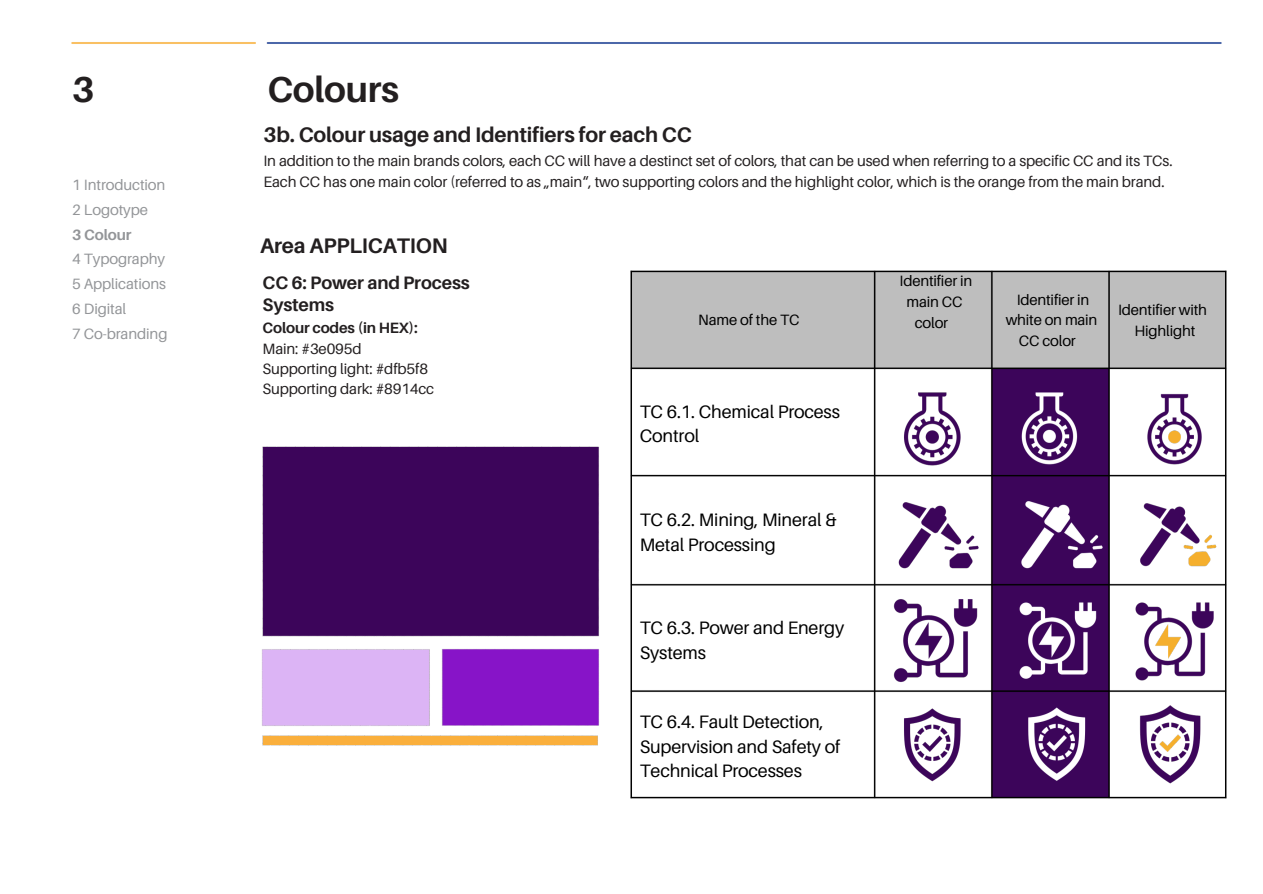
<style>
.page{position:relative;width:1263px;height:894px;background:#fff}
.page>*{position:absolute;margin:0;border:0;box-sizing:border-box;transform-origin:0 0}
.t1{font:700 36px "Aileron";letter-spacing:-.01em;color:#231f20}
.t2{font:700 21px "Aileron";letter-spacing:-.01em;color:#231f20}
.t3{font:18px/24.8px "Aileron";letter-spacing:-.01em;color:#000}
.t4{font:700 18px/21.3px "Aileron";letter-spacing:-.005em;color:#231f20}
.t5{font:15px/20.2px "Aileron";letter-spacing:-.01em;color:#231f20}
.t6{font:15px/20.2px "Aileron";letter-spacing:-.015em;color:#000;text-align:center}
.t7{font:15px "Aileron";letter-spacing:-.01em;color:#939598}
.t8{font:700 15px "Aileron";letter-spacing:-.01em;color:#231f20}
.t9{font:700 15px "Aileron";letter-spacing:-.01em;color:#939598}
</style>
<div class="page">
<img style="left:262px;top:446px;width:337px;height:300px">
<img style="left:71px;top:42px;width:1151px;height:2px">
<img style="left:630px;top:270px;width:597px;height:529px">
<p class="t1" style="left:72px;top:67px;width:24px">3</p>
<p class="t1" style="left:267px;top:67px;width:133px">Colours</p>
<p class="t7" style="left:72px;top:175px;width:95px">1 Introduction</p>
<p class="t7" style="left:72px;top:200px;width:77px">2 Logotype</p>
<p class="t9" style="left:72px;top:225px;width:61px">3 Colour</p>
<h4 class="t7" style="left:72px;top:250px;width:94px">4 Typography</h4>
<h4 class="t7" style="left:72px;top:274px;width:95px">5 Applications</h4>
<h4 class="t7" style="left:72px;top:299px;width:56px">6 Digital</h4>
<h4 class="t7" style="left:72px;top:324px;width:97px">7 Co-branding</h4>
<h2 class="t2" style="left:263px;top:121px;width:430px">3b. Colour usage and Identifiers for each CC</h2>
<p class="t5" style="left:263px;top:149px;width:911px;line-height:21.3px">In addition to the main brands colors, each CC will have a destinct set of colors, that can be used when referring to a specific CC and its TCs.<br>Each CC has one main color (referred to as „main“, two supporting colors and the highlight color, which is the orange from the main brand.</p>
<h2 class="t2" style="left:260px;top:232px;width:189px">Area APPLICATION</h2>
<p class="t4" style="left:263px;top:272px;width:209px">CC 6: Power and Process<br>Systems</p>
<p class="t8" style="left:263px;top:318px;width:157px">Colour codes (in HEX):</p>
<p class="t5" style="left:263px;top:338px;width:100px">Main: #3e095d</p>
<p class="t5" style="left:263px;top:358px;width:173px">Supporting light: #dfb5f8<br>Supporting dark: #8914cc</p>
<h2 class="t6" style="left:698px;top:309px;width:103px">Name of the TC</h2>
<p class="t3" style="left:640px;top:398px;width:202px">TC 6.1. Chemical Process<br>Control</p>
<p class="t3" style="left:640px;top:506px;width:199px">TC 6.2. Mining, Mineral &amp;<br>Metal Processing</p>
<p class="t3" style="left:640px;top:614px;width:206px">TC 6.3. Power and Energy<br>Systems</p>
<p class="t3" style="left:640px;top:708px;width:202px">TC 6.4. Fault Detection,<br>Supervision and Safety of<br>Technical Processes</p>
<h3 class="t6" style="left:900px;top:270px;width:74px">Identifier in main CC</h3>
<p class="t6" style="left:915px;top:312px;width:35px">color</p>
<p class="t6" style="left:1006px;top:289px;width:93px">Identifier in white on main</p>
<p class="t6" style="left:1019px;top:330px;width:58px">CC color</p>
<p class="t6" style="left:1118px;top:299px;width:90px">Identifier with</p>
<p class="t6" style="left:1134px;top:320px;width:63px">Highlight</p>
</div>
